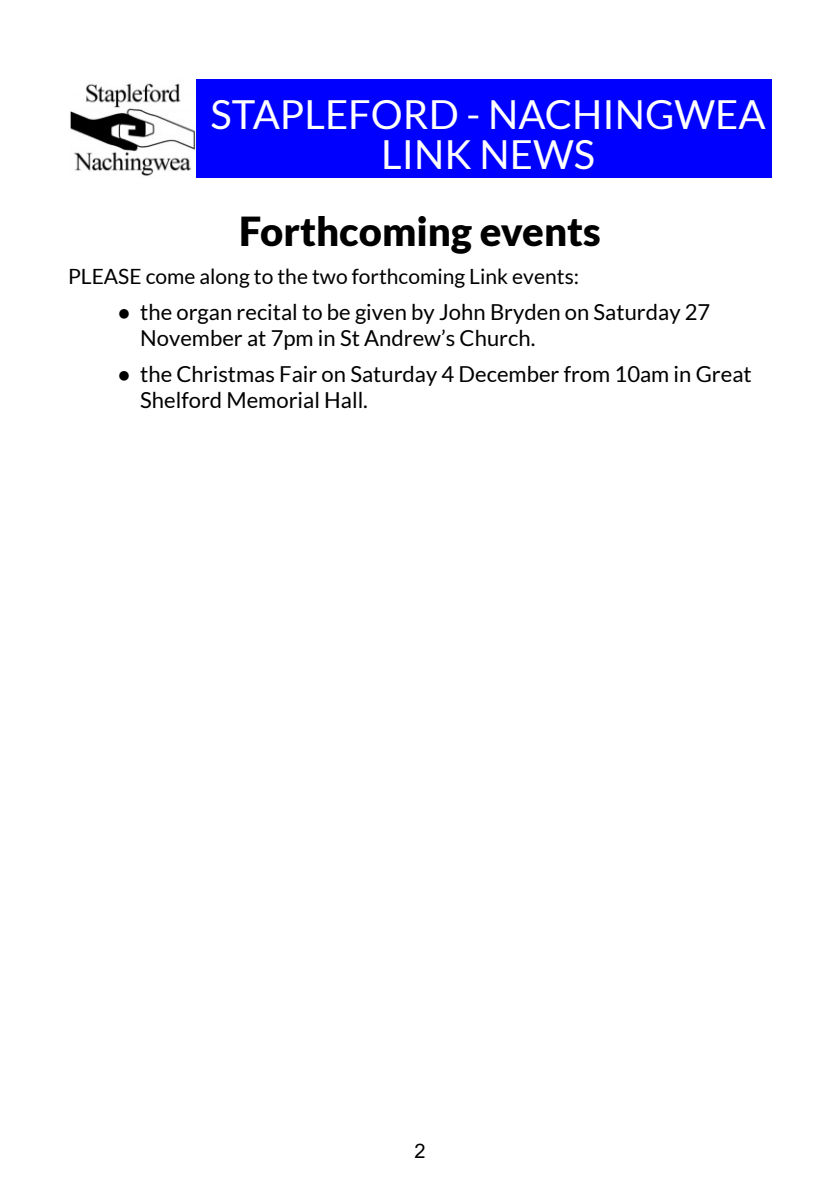
<style>
.page{position:relative;width:840px;height:1191px;background:#fff}
.page>*{position:absolute;margin:0;border:0;box-sizing:border-box;transform-origin:0 0}
.t1{font:40px/40px "Lato";color:#fefefe;text-align:center}
.t2{font:900 40px "Lato";color:#000}
.t3{font:22px/26px "Lato";color:#000}
.t4{font:21px "Lato";color:#000}
.t5{font:20px "Arial";color:#000}
.s1{font-family:"Times New Roman"}
</style>
<div class="page">
<div style="left:195px;top:79px;width:576px;height:99px;background:#00f"></div>
<img style="left:70px;top:83px;width:125px;height:93px">
<h1 class="t1" style="left:210px;top:96px;width:556px">STAPLEFORD - NACHINGWEA<br>LINK NEWS</h1>
<h1 class="t2" style="left:239px;top:214px;width:363px">Forthcoming events</h1>
<p class="t4" style="left:68px;top:267px;width:512px">PLEASE come along to the two forthcoming Link events:</p>
<p class="t3" style="left:140px;top:300px;width:571px;text-indent:-22px"><span class="s1">●</span> the organ recital to be given by John Bryden on Saturday 27<br>November at 7pm in St Andrew’s Church.</p>
<p class="t3" style="left:140px;top:362px;width:612px;text-indent:-22px"><span class="s1">●</span> the Christmas Fair on Saturday 4 December from 10am in Great<br>Shelford Memorial Hall.</p>
<p class="t5" style="left:414px;top:1143px;width:13px">2</p>
</div>
